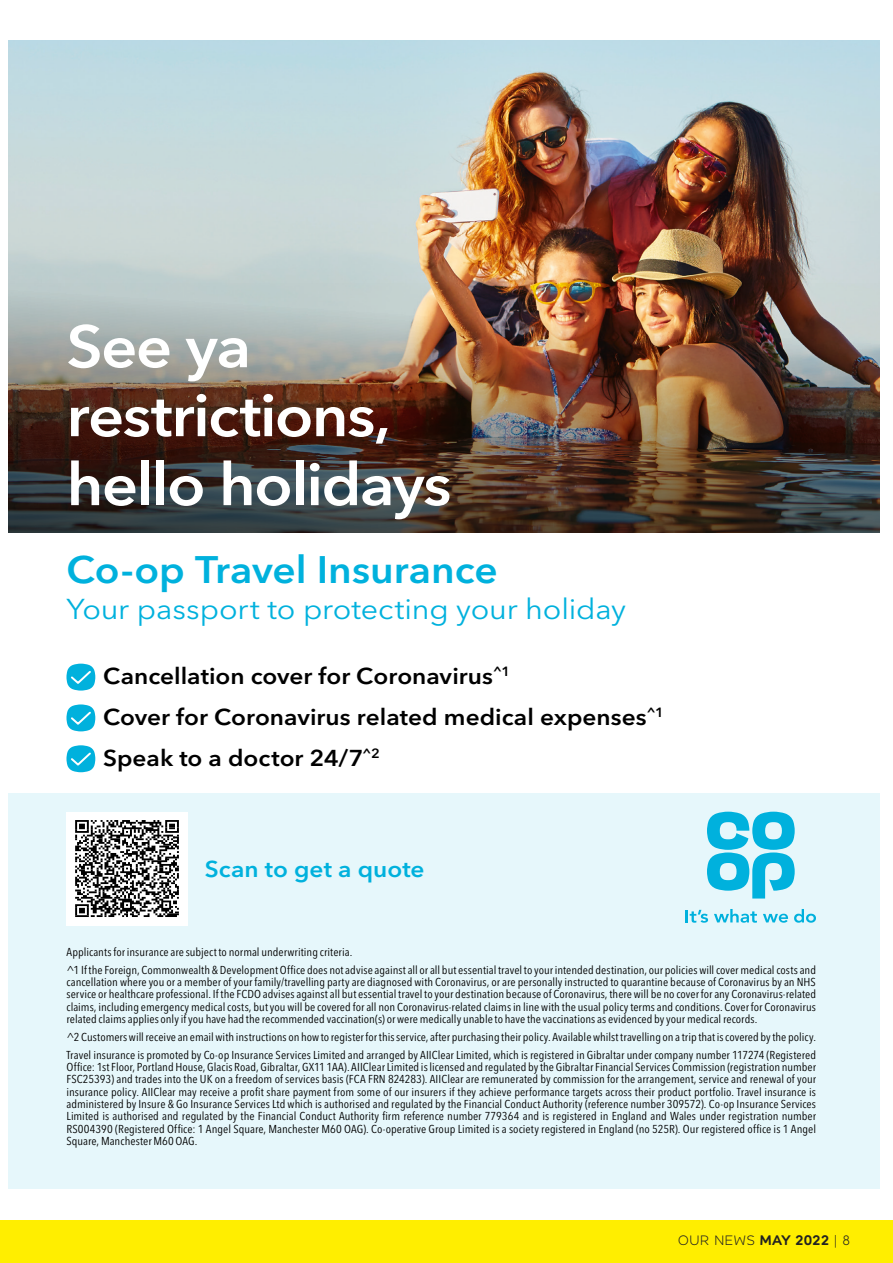
<style>
.page{position:relative;width:893px;height:1263px;background:#fff}
.page>*{position:absolute;margin:0;border:0;box-sizing:border-box;transform-origin:0 0}
.t1{font:600 59.1px/69px "Avenir Next LT Pro";letter-spacing:-.025em;color:#fff;scale:1.07 1}
.t2{font:600 37.95px "Avenir Next LT Pro";color:#00b1dd;scale:1.07 1}
.t3{font:28.5px "Avenir Next LT Pro";letter-spacing:-.005em;color:#00b1dd;scale:1.07 1}
.t4{font:600 22.8px/40.8px "Avenir Next LT Pro";color:#000;scale:1.07 1}
.t5{font:600 22.8px "Avenir Next LT Pro";color:#00b1dd;scale:1.07 1}
.t6{font:13.5px "Alleyn";color:#222221}
.t7{font:condensed 11.4px/12.3px "Avenir Next LT Pro";letter-spacing:.005em;color:#000;scale:1.07 1}
.s1{font-weight:600}
</style>
<div class="page">
<div style="left:0;top:1220px;width:893px;height:43px;background:#fe0"></div>
<div style="left:9px;top:793px;width:871px;height:395px;background:#e6f7fb"></div>
<img style="left:9px;top:41px;width:871px;height:242px">
<img style="left:9px;top:283px;width:871px;height:250px">
<div style="left:66px;top:812px;width:122px;height:113px;background:#fff"></div>
<svg style="left:707px;top:812px;width:88px;height:86px"></svg>
<svg style="left:686px;top:910px;width:22px;height:13px"></svg>
<svg style="left:714px;top:909px;width:43px;height:14px"></svg>
<svg style="left:763px;top:914px;width:25px;height:9px"></svg>
<svg style="left:794px;top:909px;width:22px;height:14px"></svg>
<svg style="left:66px;top:664px;width:29px;height:26px"></svg>
<svg style="left:66px;top:704px;width:29px;height:27px"></svg>
<svg style="left:66px;top:745px;width:29px;height:27px"></svg>
<svg style="left:75px;top:820px;width:104px;height:97px"></svg>
<h1 class="t1" style="left:66px;top:312px;width:361px">See ya restrictions, hello holidays</h1>
<h2 class="t2" style="left:66px;top:546px;width:404px">Co-op Travel Insurance</h2>
<h3 class="t3" style="left:66px;top:592px;width:524px">Your passport to protecting your holiday</h3>
<h3 class="t4" style="left:103px;top:655px;width:526px">Cancellation cover for Coronavirus<sup>^1<br></sup>Cover for Coronavirus related medical expenses<sup>^1<br></sup>Speak to a doctor 24/7<sup>^2</sup></h3>
<h3 class="t5" style="left:205px;top:855px;width:207px">Scan to get a quote</h3>
<p class="t7" style="left:66px;top:943px;width:702px;line-height:17.7px">Applicants for insurance are subject to normal underwriting criteria.<br>^1 If the Foreign, Commonwealth &amp; Development Office does not advise against all or all but essential travel to your intended destination, our policies will cover medical costs and</p>
<p class="t7" style="left:66px;top:976px;width:702px;text-align:justify">cancellation where you or a member of your family/travelling party are diagnosed with Coronavirus, or are personally instructed to quarantine because of Coronavirus by an NHS service or healthcare professional. If the FCDO advises against all but essential travel to your destination because of Coronavirus, there will be no cover for any Coronavirus-related claims, including emergency medical costs, but you will be covered for all non Coronavirus-related claims in line with the usual policy terms and conditions. Cover for Coronavirus related claims applies only if you have had the recommended vaccination(s) or were medically unable to have the vaccinations as evidenced by your medical records.</p>
<p class="t7" style="left:66px;top:1028px;width:702px;line-height:17.7px">^2 Customers will receive an email with instructions on how to register for this service, after purchasing their policy. Available whilst travelling on a trip that is covered by the policy.<br>Travel insurance is promoted by Co-op Insurance Services Limited and arranged by AIIClear Limited, which is registered in Gibraltar under company number 117274 (Registered</p>
<p class="t7" style="left:66px;top:1061px;width:702px;text-align:justify">Office: 1st Floor, Portland House, Glacis Road, Gibraltar, GX11 1AA). AIIClear Limited is licensed and regulated by the Gibraltar Financial Services Commission (registration number FSC25393) and trades into the UK on a freedom of services basis (FCA FRN 824283). AIIClear are remunerated by commission for the arrangement, service and renewal of your insurance policy. AIIClear may receive a profit share payment from some of our insurers if they achieve performance targets across their product portfolio. Travel insurance is administered by Insure &amp; Go Insurance Services Ltd which is authorised and regulated by the Financial Conduct Authority (reference number 309572). Co-op Insurance Services Limited is authorised and regulated by the Financial Conduct Authority firm reference number 779364 and is registered in England and Wales under registration number RS004390 (Registered Office: 1 Angel Square, Manchester M60 OAG). Co-operative Group Limited is a society registered in England (no 525R). Our registered office is 1 Angel Square, Manchester M60 OAG.</p>
<p class="t6" style="left:678px;top:1232px;width:174px">OUR NEWS <span class="s1">MAY 2022</span> | 8</p>
</div>
